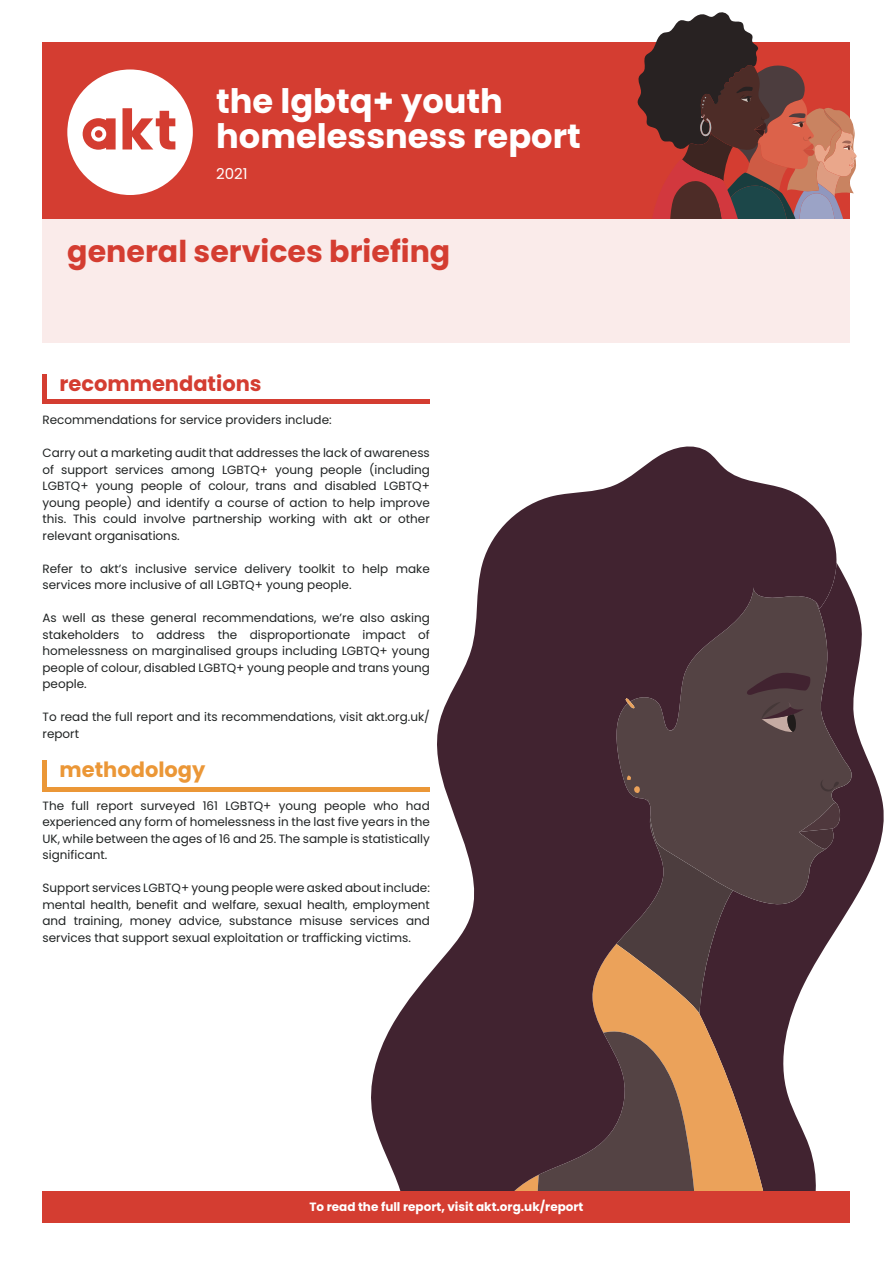
<style>
.page{position:relative;width:893px;height:1263px;background:#fff}
.page>*{position:absolute;margin:0;border:0;box-sizing:border-box;transform-origin:0 0}
.t1{font:700 33.75px "Poppins";color:#fff}
.t2{font:700 30px "Poppins";color:#d43d31}
.t3{font:700 21px "Poppins";color:#d43d31}
.t4{font:700 21px "Poppins";color:#eb9737}
.t5{font:15px "Poppins";color:#fff}
.t6{font:12px/16.5px "Poppins";color:#202323;text-align:justify}
.t7{font:700 12px "Poppins";color:#fff}
</style>
<div class="page">
<svg style="left:837px;top:563px;width:47px;height:365px"></svg>
<svg style="left:837px;top:591px;width:17px;height:321px;background:#442733"></svg>
<svg style="left:837px;top:803px;width:4px;height:48px"></svg>
<svg style="left:837px;top:780px;width:2px;height:12px"></svg>
<svg style="left:371px;top:446px;width:466px;height:745px;fill:#412330"></svg>
<svg style="left:625px;top:698px;width:10px;height:11px"></svg>
<svg style="left:634px;top:786px;width:6px;height:7px"></svg>
<svg style="left:627px;top:775px;width:4px;height:5px"></svg>
<div style="left:43px;top:58px;width:807px;height:285px;background:#faebea"></div>
<div style="left:43px;top:43px;width:807px;height:176px;background:#d43d31"></div>
<svg style="left:638px;top:12px;width:219px;height:207px"></svg>
<div style="left:67px;top:69px;width:126px;height:126px;background:#fff;border-radius:50%"></div>
<svg style="left:83px;top:108px;width:92px;height:42px"></svg>
<div style="left:43px;top:1191px;width:807px;height:31px;background:#d43d31"></div>
<hr style="left:43px;top:375px;width:4px;height:29px;background:#d43d31">
<hr style="left:43px;top:760px;width:4px;height:32px;background:#eb9737">
<hr style="left:43px;top:400px;width:387px;height:4px;background:#d43d31">
<div style="left:43px;top:787px;width:387px;height:5px;background:#eb9737"></div>
<p class="t1" style="left:216px;top:82px;width:288px">the lgbtq+ youth</p>
<p class="t1" style="left:216px;top:116px;width:366px">homelessness report</p>
<p class="t5" style="left:216px;top:165px;width:33px">2021</p>
<p class="t2" style="left:67px;top:234px;width:385px">general services briefing</p>
<p class="t3" style="left:60px;top:372px;width:204px">recommendations</p>
<p class="t6" style="left:43px;top:412px;width:291px">Recommendations for service providers include:</p>
<p class="t6" style="left:43px;top:445px;width:389px">Carry out a marketing audit that addresses the lack of awareness of support services among LGBTQ+ young people (including LGBTQ+ young people of colour, trans and disabled LGBTQ+ young people) and identify a course of action to help improve this. This could involve partnership working with akt or other relevant organisations.</p>
<p class="t6" style="left:43px;top:560px;width:389px">Refer to akt’s inclusive service delivery toolkit to help make services more inclusive of all LGBTQ+ young people.</p>
<p class="t6" style="left:43px;top:610px;width:389px">As well as these general recommendations, we’re also asking stakeholders to address the disproportionate impact of homelessness on marginalised groups including LGBTQ+ young people of colour, disabled LGBTQ+ young people and trans young people.</p>
<p class="t6" style="left:43px;top:709px;width:389px">To read the full report and its recommendations, visit akt.org.uk/ report</p>
<p class="t4" style="left:60px;top:757px;width:147px">methodology</p>
<p class="t6" style="left:43px;top:797px;width:389px">The full report surveyed 161 LGBTQ+ young people who had experienced any form of homelessness in the last five years in the UK, while between the ages of 16 and 25. The sample is statistically significant.</p>
<p class="t6" style="left:43px;top:880px;width:389px">Support services LGBTQ+ young people were asked about include: mental health, benefit and welfare, sexual health, employment and training, money advice, substance misuse services and services that support sexual exploitation or trafficking victims.</p>
<p class="t7" style="left:309px;top:1199px;width:276px">To read the full report, visit akt.org.uk/report</p>
</div>
